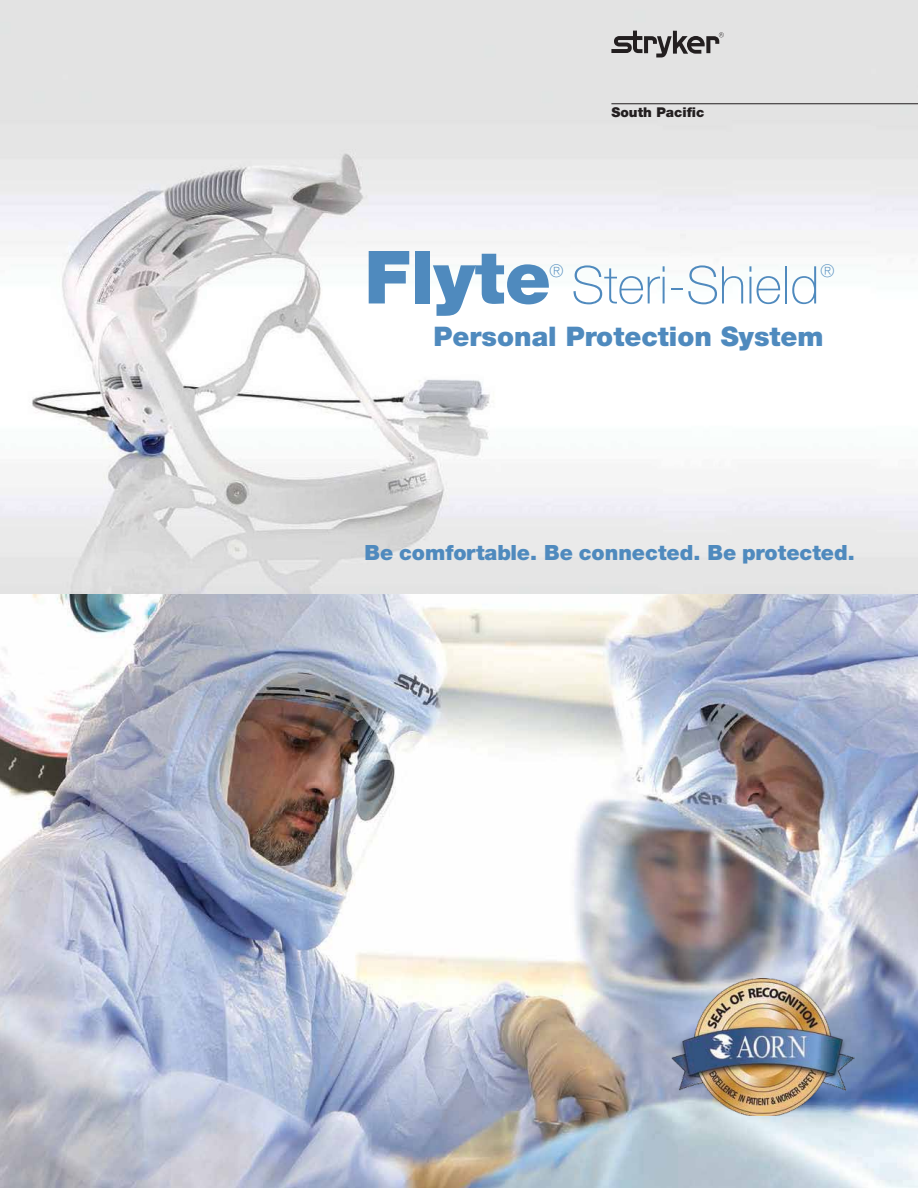
<style>
.page{position:relative;width:918px;height:1188px;background:#fff}
.page>*{position:absolute;margin:0;border:0;box-sizing:border-box;transform-origin:0 0}
.t1{font:900 73.5px "Helvetica Neue";color:#4f8abe}
.t2{font:100 52.05px "Helvetica Neue LT Std";color:#4f8abe}
.t3{font:900 27px "Helvetica Neue";color:#4f8abe}
.t4{font:900 21px "Helvetica Neue";color:#4f8abe}
.t5{font:100 17.55px "Helvetica Neue LT Std";color:#4f8abe}
.t6{font:900 13.5px "Helvetica Neue";color:#231f20}
</style>
<div class="page">
<img style="left:0;top:0;width:918px;height:1188px">
<hr style="left:611px;top:103px;width:307px;height:1px;background:#231f20">
<svg style="left:611px;top:31px;width:113px;height:26px;background:#9a9899"></svg>
<img style="left:671px;top:978px;width:183px;height:138px">
<p class="t6" style="left:611px;top:104px;width:95px">South Pacific</p>
<h1 class="t1" style="left:364px;top:233px;width:188px">Flyte</h1>
<p class="t5" style="left:550px;top:261px;width:16px">®</p>
<h2 class="t2" style="left:571px;top:255px;width:250px">Steri-Shield</h2>
<p class="t5" style="left:821px;top:261px;width:16px">®</p>
<p class="t3" style="left:434px;top:320px;width:391px">Personal Protection System</p>
<p class="t4" style="left:364px;top:540px;width:492px">Be comfortable. Be connected. Be protected.</p>
</div>
